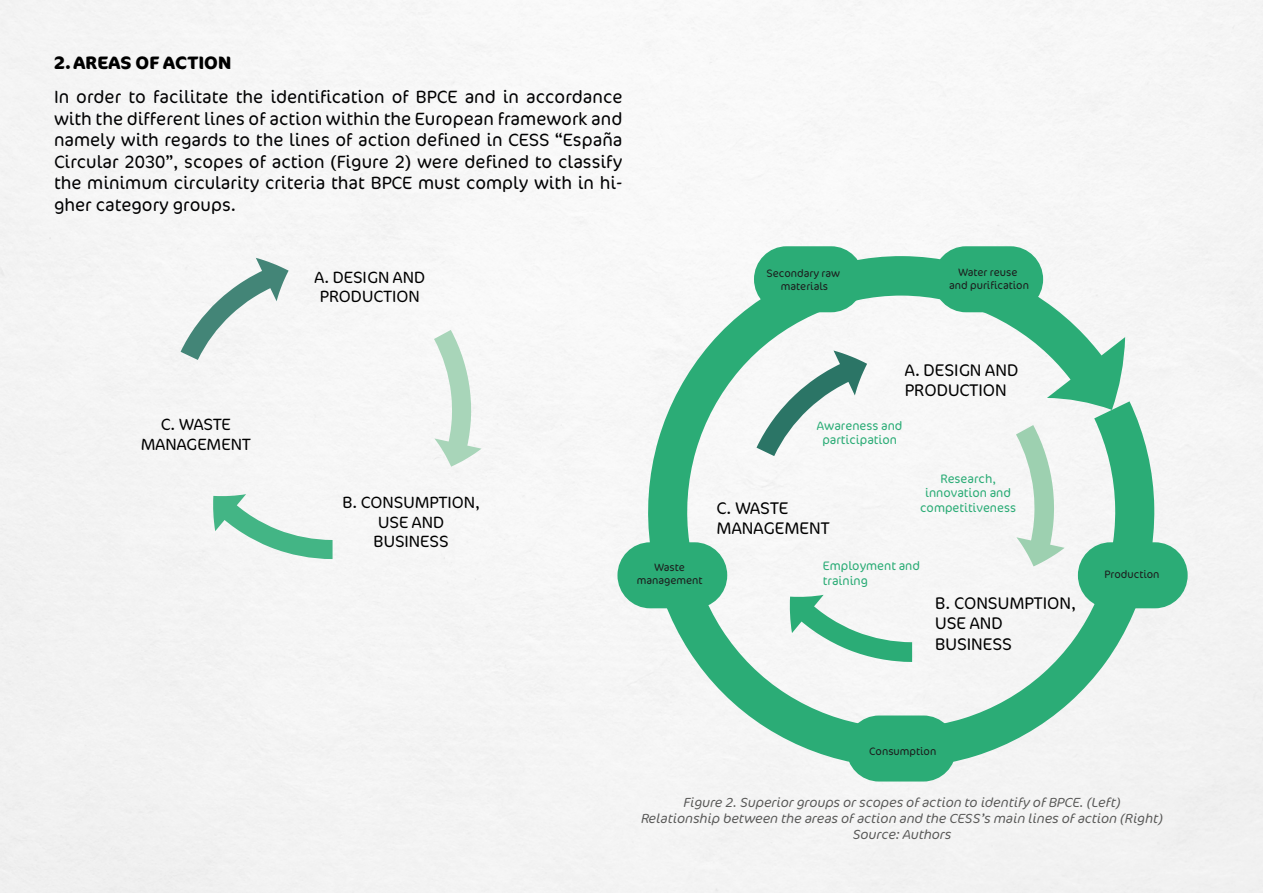
<style>
.page{position:relative;width:1263px;height:893px;background:#f5f5f5}
.page>*{position:absolute;margin:0;border:0;box-sizing:border-box;transform-origin:0 0}
.t1{font:300 18px/21.6px "Cocon Pro";color:#020203;text-align:justify}
.t2{font:700 18px "Cocon Pro";color:#000}
.t3{font:300 17.1px/20.2px "Cocon Pro";color:#000}
.t4{font:300 16.5px/19.8px "Cocon Pro";color:#000;text-align:center}
.pie_de_foto{font:italic 300 13.5px "Cocon Pro";color:#575756}
.t5{font:300 12.45px/14.9px "Cocon Pro";color:#2bac76;text-align:center}
.t6{font:300 10.95px/12.9px "Cocon Pro";color:#1c1c1c;text-align:center}
</style>
<div class="page">
<svg style="left:213px;top:494px;width:120px;height:65px"></svg>
<svg style="left:181px;top:258px;width:108px;height:102px"></svg>
<svg style="left:434px;top:330px;width:47px;height:137px"></svg>
<svg style="left:645px;top:256px;width:509px;height:514px;fill:#f5f5f5"></svg>
<svg style="left:789px;top:595px;width:123px;height:67px"></svg>
<svg style="left:756px;top:350px;width:111px;height:106px"></svg>
<svg style="left:1016px;top:425px;width:49px;height:141px"></svg>
<div style="left:617px;top:542px;width:110px;height:66px;background:#2bac76;border-radius:33px"></div>
<div style="left:754px;top:246px;width:110px;height:66px;background:#2bac76;border-radius:33px"></div>
<div style="left:933px;top:246px;width:110px;height:66px;background:#2bac76;border-radius:33px"></div>
<div style="left:846px;top:715px;width:110px;height:66px;background:#2bac76;border-radius:33px"></div>
<div style="left:1078px;top:542px;width:110px;height:66px;background:#2bac76;border-radius:33px"></div>
<p class="t2" style="left:54px;top:50px;width:179px">2. AREAS OF ACTION</p>
<p class="t1" style="left:54px;top:86px;width:570px">In order to facilitate the identification of BPCE and in accordance with the different lines of action within the European framework and namely with regards to the lines of action defined in CESS “España Circular 2030”, scopes of action (Figure 2) were defined to classify the minimum circularity criteria that BPCE must comply with in hi&shy;gher category groups.</p>
<p class="t4" style="left:314px;top:267px;width:112px">A. DESIGN AND<br>PRODUCTION</p>
<p class="t6" style="left:766px;top:266px;width:75px">Secondary raw materials</p>
<p class="t6" style="left:949px;top:266px;width:81px">Water reuse and purification</p>
<p class="t4" style="left:141px;top:414px;width:112px">C. WASTE<br>MANAGEMENT</p>
<p class="t4" style="left:342px;top:492px;width:139px">B. CONSUMPTION,<br>USE AND<br>BUSINESS</p>
<p class="t6" style="left:637px;top:561px;width:67px">Waste management</p>
<p class="t3" style="left:905px;top:360px;width:115px">A. DESIGN AND<br>PRODUCTION</p>
<p class="t5" style="left:817px;top:418px;width:87px">Awareness and participation</p>
<p class="t5" style="left:925px;top:471px;width:87px">Research, innovation and</p>
<p class="t3" style="left:716px;top:497px;width:73px">C. WASTE</p>
<p class="t5" style="left:920px;top:500px;width:97px">competitiveness</p>
<p class="t3" style="left:716px;top:518px;width:114px">MANAGEMENT</p>
<p class="t5" style="left:823px;top:558px;width:99px;text-align:left">Employment and training</p>
<p class="t3" style="left:935px;top:593px;width:142px">B. CONSUMPTION,<br>USE AND<br>BUSINESS</p>
<p class="t6" style="left:1104px;top:567px;width:56px">Production</p>
<p class="t6" style="left:869px;top:744px;width:69px">Consumption</p>
<p class="pie_de_foto" style="left:683px;top:793px;width:438px">Figure 2. Superior groups or scopes of action to identify of BPCE. (Left)</p>
<p class="pie_de_foto" style="left:640px;top:809px;width:523px">Relationship between the areas of action and the CESS’s main lines of action (Right)</p>
<p class="pie_de_foto" style="left:852px;top:825px;width:100px">Source: Authors</p>
</div>
